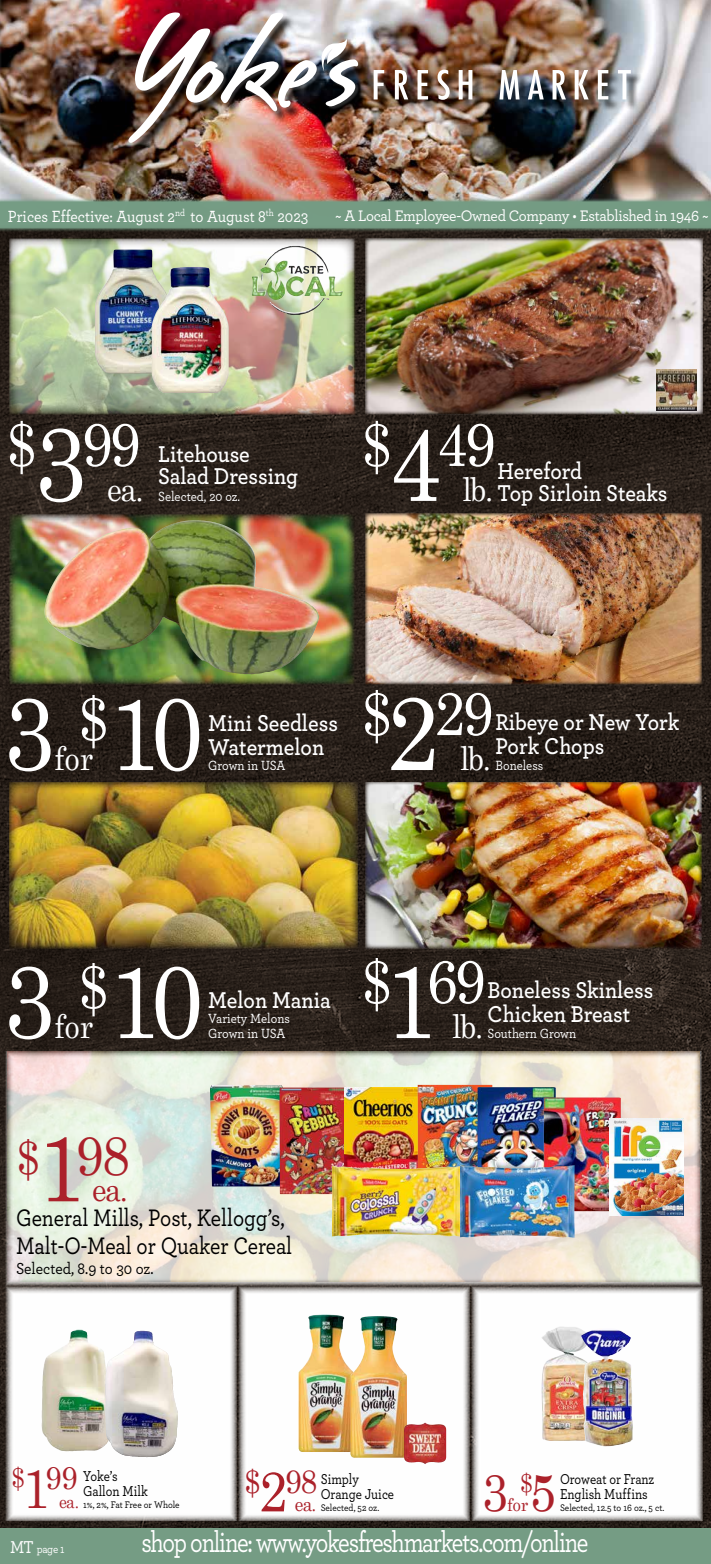
<style>
.page{position:relative;width:711px;height:1564px;background:#fff}
.page>*{position:absolute;margin:0;border:0;box-sizing:border-box;transform-origin:0 0}
.t1{font:103.6px "Century";color:#fff;scale:.9 1}
.t2{font:61.2px "Century";letter-spacing:-.05em;color:#fff;scale:.9 1}
.t3{font:55.1px "Century";color:#ab212a;scale:.9 1}
.t4{font:52.4px "Century";color:#ab212a;scale:.9 1}
.t5{font:33px "Century";letter-spacing:.01em;color:#fff;scale:.9 1}
.t6{font:33px "Century";color:#ab212a;scale:.9 1}
.t7{font:32.8px "Century";letter-spacing:-.05em;color:#fff;scale:.9 1}
.t8{font:32.2px "Century";color:#ab212a;scale:.9 1}
.t9{font:32.1px "Century";color:#ab212a;scale:.9 1}
.t10{font:500 30px "Archer";letter-spacing:-.05em;color:#fff;scale:.8 1}
.t11{font:26.4px "Century";color:#ab212a;scale:.9 1}
.t12{font:500 25px/28.4px "Archer";letter-spacing:-.005em;color:#000;scale:.85 1}
.t13{font:600 24px/24px "Archer";color:#fff;scale:.9 1}
.t14{font:19.3px "Century";color:#ab212a;scale:.9 1}
.t15{font:17.8px "Century";color:#ab212a;scale:.9 1}
.t16{font:17.5px "Century";color:#ab212a;scale:.9 1}
.t17{font:500 17px "Archer";color:#fff;scale:.9 1}
.t18{font:500 16.7px "Archer";color:#000;scale:.91 1}
.t19{font:500 16px "Archer";letter-spacing:-.02em;color:#fff;scale:.95 1}
.t20{font:500 15px/15px "Archer";color:#000;scale:.85 1}
.t21{font:500 14px "Archer";color:#fff;scale:.9 1}
.t22{font:500 12px "Archer";color:#fff;scale:.9 1}
.t23{font:500 10px "Archer";color:#000;scale:.91 1}
.s1{font-size:105px}
.s2{font-size:47.6px}
.s3{font-size:94.6px}
.s4{font-size:27.7px}
.s5{font-size:55px}
.s6{font-size:56.7px}
.s7{font-size:52.4px}
.s8{font-size:18px}
</style>
<div class="page">
<img style="left:0;top:0;width:711px;height:197px">
<img style="left:0;top:927px;width:711px;height:601px">
<img style="left:0;top:232px;width:711px;height:695px">
<svg style="left:6px;top:1287px;width:231px;height:234px"></svg>
<svg style="left:239px;top:1287px;width:231px;height:234px"></svg>
<div style="left:471px;top:1287px;width:232px;height:234px;background:#fff"></div>
<div style="left:0;top:1528px;width:711px;height:36px;background:#759c84"></div>
<svg style="left:0;top:197px;width:711px;height:35px;background:#728e79"></svg>
<img style="left:365px;top:238px;width:338px;height:176px">
<img style="left:365px;top:514px;width:337px;height:170px">
<img style="left:365px;top:782px;width:337px;height:167px">
<img style="left:656px;top:370px;width:41px;height:40px">
<div style="left:130px;top:14px;width:513px;height:142px;background:#000;opacity:.75"></div>
<img style="left:376px;top:70px;width:255px;height:30px">
<img style="left:114px;top:0;width:262px;height:152px">
<img style="left:128px;top:12px;width:231px;height:131px">
<img style="left:7px;top:1051px;width:693px;height:231px">
<img style="left:210px;top:1085px;width:73px;height:101px">
<img style="left:279px;top:1087px;width:66px;height:107px">
<img style="left:345px;top:1087px;width:73px;height:79px">
<img style="left:418px;top:1085px;width:75px;height:81px">
<img style="left:478px;top:1087px;width:78px;height:78px">
<img style="left:544px;top:1097px;width:77px;height:114px">
<img style="left:610px;top:1118px;width:74px;height:97px">
<img style="left:332px;top:1166px;width:128px;height:70px">
<img style="left:460px;top:1165px;width:114px;height:72px">
<img style="left:298px;top:1314px;width:55px;height:138px">
<img style="left:350px;top:1316px;width:57px;height:142px">
<img style="left:404px;top:1423px;width:21px;height:41px">
<img style="left:541px;top:1327px;width:40px;height:114px">
<img style="left:581px;top:1329px;width:52px;height:117px">
<img style="left:41px;top:1329px;width:35px;height:122px">
<img style="left:105px;top:1418px;width:35px;height:29px">
<img style="left:105px;top:1331px;width:36px;height:87px">
<img style="left:9px;top:782px;width:349px;height:167px">
<img style="left:10px;top:238px;width:345px;height:177px">
<img style="left:10px;top:514px;width:344px;height:170px">
<img style="left:149px;top:520px;width:47px;height:20px">
<img style="left:274px;top:246px;width:19px;height:8px">
<img style="left:95px;top:250px;width:76px;height:123px">
<img style="left:152px;top:267px;width:77px;height:126px">
<p class="t17" style="left:8px;top:204px;width:335px">Prices Effective: August 2<sup>nd</sup> to August 8<sup>th</sup> 2023</p>
<p class="t19" style="left:335px;top:204px;width:395px">~ A Local Employee-Owned Company • Established in 1946 ~</p>
<h2 class="t2" style="left:6px;top:392px;width:151px">$<span class="s1">3</span>99</h2>
<h3 class="t7" style="left:107px;top:461px;width:42px">ea.</h3>
<p class="t13" style="left:158px;top:442px;width:157px;line-height:22px">Litehouse<br>Salad Dressing</p>
<p class="t21" style="left:158px;top:486px;width:93px">Selected, 20 oz.</p>
<h2 class="t2" style="left:361px;top:392px;width:151px">$<span class="s1">4</span>49</h2>
<p class="t13" style="left:498px;top:459px;width:190px;line-height:22px">Hereford<br>Top Sirloin Steaks</p>
<h3 class="t7" style="left:462px;top:461px;width:36px">lb.</h3>
<h1 class="t1" style="left:3px;top:646px;width:224px">3 <sup>$</sup>10</h1>
<h3 class="t5" style="left:55px;top:730px;width:44px">for</h3>
<p class="t13" style="left:208px;top:710px;width:146px">Mini Seedless<br>Watermelon</p>
<p class="t21" style="left:208px;top:755px;width:87px">Grown in USA</p>
<h2 class="t2" style="left:361px;top:661px;width:148px">$<span class="s1">2</span>29</h2>
<p class="t13" style="left:495px;top:709px;width:206px">Ribeye or New York<br>Pork Chops</p>
<p class="t21" style="left:495px;top:755px;width:55px">Boneless</p>
<h3 class="t7" style="left:460px;top:731px;width:36px">lb.</h3>
<h1 class="t1" style="left:3px;top:914px;width:224px">3 <sup>$</sup>10</h1>
<h3 class="t5" style="left:55px;top:998px;width:44px">for</h3>
<p class="t13" style="left:208px;top:987px;width:138px">Melon Mania</p>
<p class="t21" style="left:208px;top:1008px;width:92px">Variety Melons</p>
<p class="t21" style="left:208px;top:1023px;width:87px">Grown in USA</p>
<h2 class="t2" style="left:361px;top:929px;width:139px">$<span class="s1">1</span>69</h2>
<p class="t13" style="left:488px;top:977px;width:186px">Boneless Skinless<br>Chicken Breast</p>
<p class="t21" style="left:488px;top:1023px;width:100px">Southern Grown</p>
<h3 class="t7" style="left:452px;top:999px;width:36px">lb.</h3>
<h3 class="t3" style="left:16px;top:1109px;width:127px"><span class="s2">$</span><span class="s3">1</span>98</h3>
<h3 class="t8" style="left:92px;top:1163px;width:41px">ea.</h3>
<p class="t12" style="left:16px;top:1202px;width:326px">General Mills, Post, Kellogg’s,<br>Malt-O-Meal or Quaker Cereal</p>
<p class="t18" style="left:16px;top:1256px;width:153px">Selected, 8.9 to 30 oz.</p>
<h3 class="t9" style="left:11px;top:1451px;width:75px"><span class="s4">$</span><span class="s5">1</span>99</h3>
<p class="t20" style="left:83px;top:1467px;width:77px">Yoke’s<br>Gallon Milk</p>
<p class="t23" style="left:83px;top:1497px;width:108px">1%, 2%, Fat Free or Whole</p>
<p class="t16" style="left:59px;top:1486px;width:24px">ea.</p>
<h3 class="t6" style="left:244px;top:1453px;width:83px">$<span class="s6">2</span>98</h3>
<p class="t20" style="left:321px;top:1471px;width:88px">Simply<br>Orange Juice</p>
<p class="t23" style="left:321px;top:1501px;width:66px">Selected, 52 oz.</p>
<p class="t14" style="left:295px;top:1488px;width:25px">ea.</p>
<p class="t11" style="left:520px;top:1460px;width:42px">$<span class="s7">5</span></p>
<p class="t20" style="left:560px;top:1471px;width:112px">Oroweat or Franz<br>English Muffins</p>
<p class="t23" style="left:560px;top:1501px;width:116px">Selected, 12.5 to 16 oz., 5 ct.</p>
<h3 class="t4" style="left:482px;top:1448px;width:31px">3</h3>
<p class="t15" style="left:507px;top:1490px;width:25px">for</p>
<p class="t22" style="left:10px;top:1540px;width:62px"><span class="s8">MT</span> page 1</p>
<p class="t10" style="left:142px;top:1520px;width:560px">shop online: www.yokesfreshmarkets.com/online</p>
</div>
